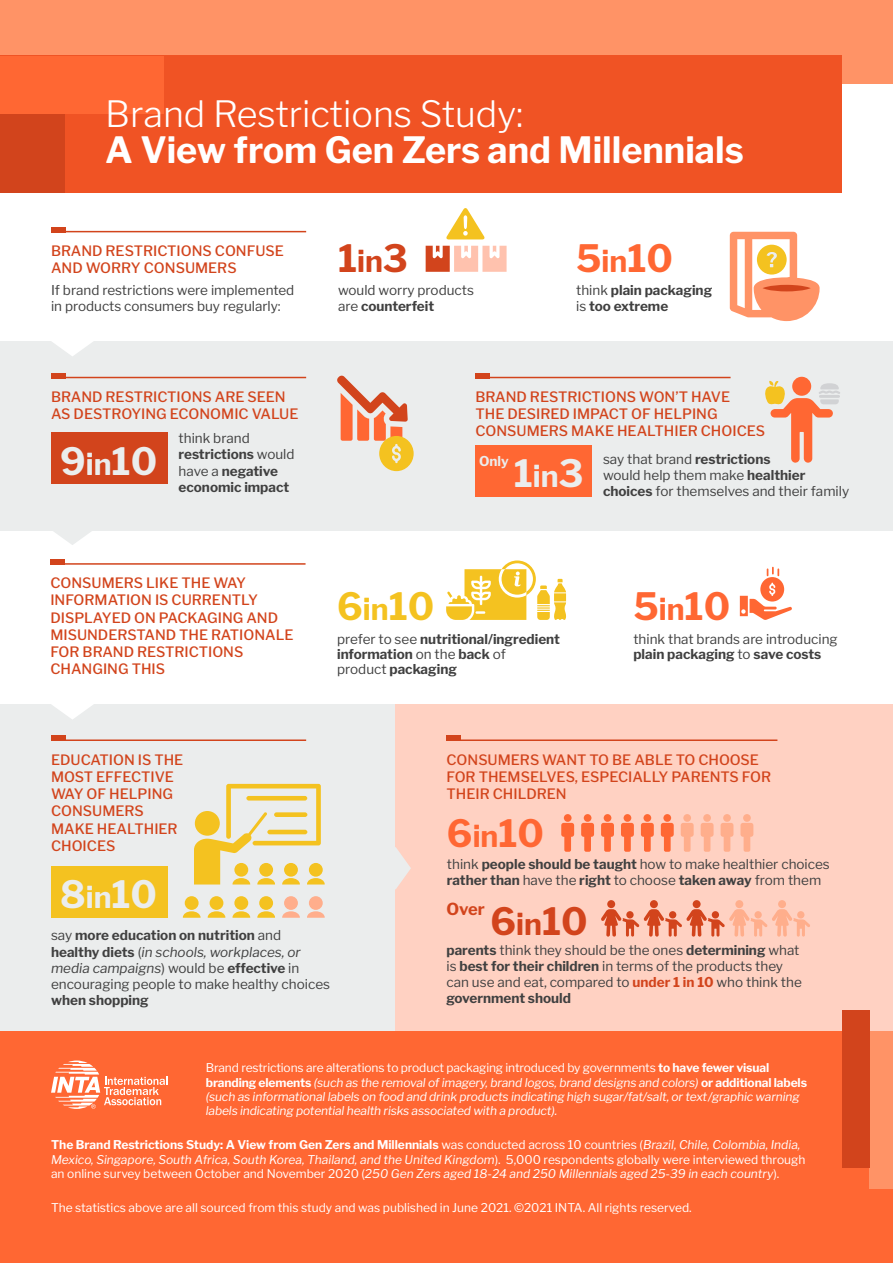
<style>
.page{position:relative;width:893px;height:1263px;background:#fff}
.page>*{position:absolute;margin:0;border:0;box-sizing:border-box;transform-origin:0 0}
.t1{font:700 37.5px "Libre Franklin";color:#ff6733}
.t2{font:700 37.5px "Libre Franklin";color:#ebeded}
.StatOrangeDark{font:700 37.5px "Libre Franklin";color:#d2441c}
.t3{font:700 37.5px "Libre Franklin";color:#f4c220}
.t4{font:700 36px/36px "Libre Franklin";color:#fff}
.t5{font:700 16.5px "Libre Franklin";color:#d2441c}
.Sections_2{font:500 14.25px/17.2px "Libre Franklin";color:#d2441c}
.t6{font:13.5px/16.2px "Libre Franklin";color:#404040}
.t7{font:700 13.5px/16.2px "Libre Franklin";color:#404040}
.t8{font:700 13.5px "Libre Franklin";color:#ebeded}
.Footnote{font:italic 12px/14.4px "Libre Franklin";letter-spacing:-.01em;color:#fff}
.Footnote-2{font:12px "Libre Franklin";color:#fff}
.s1{font-weight:300}
.s2{font-weight:400}
.s3{font-size:30px}
.s4{font-weight:700}
.s5{font-weight:400;font-style:italic}
.s6{font-weight:700;color:#d2441c}
.s7{font-style:normal}
.s8{font-weight:700;font-style:normal}
</style>
<div class="page">
<div style="left:0;top:704px;width:395px;height:328px;background:#ebeded"></div>
<div style="left:395px;top:704px;width:498px;height:328px;background:#ffd1c2"></div>
<div style="left:0;top:341px;width:893px;height:189px;background:#ebeded"></div>
<svg style="left:52px;top:341px;width:41px;height:15px"></svg>
<div style="left:50px;top:559px;width:15px;height:6px;background:#d2441c"></div>
<hr style="left:50px;top:563px;width:256px;height:2px;background:#d2441c">
<svg style="left:446px;top:560px;width:120px;height:60px"></svg>
<svg style="left:740px;top:567px;width:52px;height:53px"></svg>
<svg style="left:51px;top:530px;width:43px;height:15px"></svg>
<svg style="left:395px;top:847px;width:16px;height:43px"></svg>
<svg style="left:52px;top:704px;width:41px;height:15px"></svg>
<div style="left:51px;top:736px;width:15px;height:5px;background:#d2441c"></div>
<hr style="left:51px;top:739px;width:255px;height:2px;background:#d2441c">
<svg style="left:194px;top:784px;width:131px;height:100px"></svg>
<div style="left:259px;top:896px;width:14px;height:14px;background:#f4c220;border-radius:50%"></div>
<svg style="left:257px;top:911px;width:18px;height:7px"></svg>
<div style="left:234px;top:896px;width:14px;height:14px;background:#f4c220;border-radius:50%"></div>
<svg style="left:232px;top:911px;width:18px;height:7px"></svg>
<div style="left:210px;top:896px;width:13px;height:14px;background:#f4c220;border-radius:50%"></div>
<svg style="left:208px;top:911px;width:17px;height:7px"></svg>
<div style="left:185px;top:896px;width:14px;height:14px;background:#f4c220;border-radius:50%"></div>
<svg style="left:183px;top:911px;width:18px;height:7px"></svg>
<div style="left:309px;top:896px;width:14px;height:14px;background:#ffae8c;border-radius:50%"></div>
<svg style="left:307px;top:911px;width:18px;height:7px"></svg>
<div style="left:284px;top:896px;width:14px;height:14px;background:#ffae8c;border-radius:50%"></div>
<svg style="left:282px;top:911px;width:18px;height:7px"></svg>
<div style="left:446px;top:736px;width:15px;height:5px;background:#d2441c"></div>
<hr style="left:446px;top:739px;width:331px;height:2px;background:#d2441c">
<div style="left:607px;top:900px;width:8px;height:8px;background:#d2441c;border-radius:50%"></div>
<div style="left:650px;top:900px;width:8px;height:8px;background:#d2441c;border-radius:50%"></div>
<div style="left:735px;top:900px;width:8px;height:8px;background:#ffae8c;border-radius:50%"></div>
<div style="left:693px;top:900px;width:8px;height:8px;background:#d2441c;border-radius:50%"></div>
<svg style="left:601px;top:909px;width:209px;height:28px"></svg>
<div style="left:778px;top:900px;width:8px;height:8px;background:#ffae8c;border-radius:50%"></div>
<svg style="left:561px;top:814px;width:13px;height:38px"></svg>
<svg style="left:641px;top:814px;width:13px;height:38px"></svg>
<svg style="left:601px;top:814px;width:13px;height:38px"></svg>
<svg style="left:681px;top:814px;width:13px;height:38px"></svg>
<svg style="left:721px;top:814px;width:12px;height:38px"></svg>
<svg style="left:581px;top:814px;width:13px;height:38px"></svg>
<svg style="left:661px;top:814px;width:13px;height:38px"></svg>
<svg style="left:621px;top:814px;width:13px;height:38px"></svg>
<svg style="left:701px;top:814px;width:13px;height:38px"></svg>
<svg style="left:740px;top:814px;width:13px;height:38px"></svg>
<div style="left:475px;top:373px;width:15px;height:5px;background:#d2441c"></div>
<hr style="left:475px;top:377px;width:256px;height:1px;background:#d2441c">
<div style="left:792px;top:377px;width:19px;height:19px;background:#ff6733;border-radius:50%"></div>
<svg style="left:765px;top:381px;width:75px;height:82px"></svg>
<div style="left:51px;top:373px;width:15px;height:5px;background:#d2441c"></div>
<hr style="left:51px;top:377px;width:255px;height:1px;background:#d2441c">
<div style="left:379px;top:436px;width:35px;height:35px;background:#f4c220;border-radius:50%"></div>
<svg style="left:337px;top:376px;width:71px;height:87px"></svg>
<div style="left:51px;top:227px;width:15px;height:5px;background:#d2441c"></div>
<hr style="left:51px;top:231px;width:255px;height:1px;background:#d2441c">
<svg style="left:426px;top:246px;width:81px;height:26px"></svg>
<svg style="left:446px;top:208px;width:39px;height:31px"></svg>
<svg style="left:730px;top:232px;width:90px;height:89px"></svg>
<div style="left:0;top:0;width:893px;height:83px;background:#ff9366"></div>
<div style="left:0;top:56px;width:842px;height:137px;background:#f05324"></div>
<div style="left:0;top:113px;width:65px;height:80px;background:#d2441c"></div>
<div style="left:0;top:56px;width:164px;height:57px;background:#ff6733"></div>
<div style="left:51px;top:433px;width:117px;height:51px;background:#d2441c"></div>
<div style="left:51px;top:866px;width:117px;height:52px;background:#f4c220"></div>
<div style="left:475px;top:445px;width:117px;height:52px;background:#ff6733"></div>
<div style="left:0;top:1031px;width:893px;height:232px;background:#ff6733"></div>
<div style="left:869px;top:1031px;width:24px;height:158px;background:#ff9366"></div>
<div style="left:842px;top:1010px;width:27px;height:158px;background:#d2441c"></div>
<svg style="left:51px;top:1060px;width:117px;height:49px"></svg>
<p class="t4" style="left:105px;top:92px;width:640px"><span class="s1">Brand Restrictions Study:<br></span>A View from Gen Zers and Millennials</p>
<p class="Sections_2" style="left:51px;top:241px;width:234px">BRAND RESTRICTIONS CONFUSE<br>AND WORRY CONSUMERS</p>
<p class="t6" style="left:51px;top:281px;width:245px">If brand restrictions were implemented in products consumers buy regularly:</p>
<p class="Sections_2" style="left:51px;top:387px;width:249px">BRAND RESTRICTIONS ARE SEEN<br>AS DESTROYING ECONOMIC VALUE</p>
<p class="t7" style="left:179px;top:429px;width:118px"><span class="s2">think brand </span>restrictions <span class="s2">would have a</span> negative economic impact</p>
<p class="t2" style="left:60px;top:432px;width:99px">9<span class="s3">in</span>10</p>
<p class="Sections_2" style="left:50px;top:573px;width:245px">CONSUMERS LIKE THE WAY<br>INFORMATION IS CURRENTLY<br>DISPLAYED ON PACKAGING AND<br>MISUNDERSTAND THE RATIONALE<br>FOR BRAND RESTRICTIONS<br>CHANGING THIS</p>
<p class="StatOrangeDark" style="left:338px;top:229px;width:71px">1<span class="s3">in</span>3</p>
<p class="t6" style="left:338px;top:281px;width:137px">would worry products are <span class="s4">counterfeit</span></p>
<p class="t1" style="left:576px;top:229px;width:98px">5<span class="s3">in</span>10</p>
<p class="t7" style="left:576px;top:281px;width:138px"><span class="s2">think</span> plain packaging <span class="s2">is</span> too extreme</p>
<p class="t3" style="left:337px;top:577px;width:99px">6<span class="s3">in</span>10</p>
<p class="Sections_2" style="left:475px;top:387px;width:291px">BRAND RESTRICTIONS WON’T HAVE<br>THE DESIRED IMPACT OF HELPING<br>CONSUMERS MAKE HEALTHIER CHOICES</p>
<p class="t6" style="left:603px;top:450px;width:248px">say that brand <span class="s4">restrictions<br></span>would help them make <span class="s4">healthier choices</span> for themselves and their family</p>
<p class="t8" style="left:479px;top:451px;width:31px">Only</p>
<p class="t2" style="left:514px;top:444px;width:71px">1<span class="s3">in</span>3</p>
<p class="t1" style="left:633px;top:577px;width:98px">5<span class="s3">in</span>10</p>
<p class="t7" style="left:337px;top:631px;width:224px;line-height:15px"><span class="s2">prefer to see</span> nutritional/ingredient information <span class="s2">on the</span> back <span class="s2">of<br>product</span> packaging</p>
<p class="t6" style="left:633px;top:631px;width:206px;line-height:15px">think that brands are introducing <span class="s4">plain packaging</span> to <span class="s4">save costs</span></p>
<p class="Sections_2" style="left:51px;top:749px;width:134px">EDUCATION IS THE<br>MOST EFFECTIVE<br>WAY OF HELPING<br>CONSUMERS<br>MAKE HEALTHIER<br>CHOICES</p>
<p class="Sections_2" style="left:446px;top:749px;width:326px">CONSUMERS WANT TO BE ABLE TO CHOOSE<br>FOR THEMSELVES, ESPECIALLY PARENTS FOR<br>THEIR CHILDREN</p>
<p class="t6" style="left:447px;top:854px;width:384px">think <span class="s4">people should be taught</span> how to make healthier choices <span class="s4">rather than</span> have the <span class="s4">right</span> to choose <span class="s4">taken away</span> from them</p>
<p class="t1" style="left:447px;top:804px;width:99px">6<span class="s3">in</span>10</p>
<p class="t2" style="left:60px;top:865px;width:99px">8<span class="s3">in</span>10</p>
<p class="t5" style="left:446px;top:896px;width:40px">Over</p>
<p class="StatOrangeDark" style="left:491px;top:892px;width:99px">6<span class="s3">in</span>10</p>
<p class="t7" style="left:51px;top:926px;width:281px"><span class="s2">say</span> more education on nutrition <span class="s2">and </span>healthy diets <span class="s2">(</span><span class="s5">in schools, workplaces, or media campaigns</span><span class="s2">) would be</span> effective <span class="s2">in encouraging people to make healthy choices </span>when shopping</p>
<p class="t6" style="left:446px;top:940px;width:357px"><span class="s4">parents</span> think they should be the ones <span class="s4">determining</span> what is <span class="s4">best for their children</span> in terms of the products they can use and eat, compared to <span class="s6">under 1 in 10</span> who think the <span class="s4">government should</span></p>
<p class="Footnote" style="left:206px;top:1060px;width:603px"><span class="s7">Brand restrictions are alterations to product packaging introduced by governments</span> <span class="s8">to have fewer visual branding elements</span> (such as the removal of imagery, brand logos, brand designs and colors) <span class="s8">or additional labels </span>(such as informational labels on food and drink products indicating high sugar/fat/salt, or text/graphic warning labels indicating potential health risks associated with a product).</p>
<p class="Footnote" style="left:51px;top:1137px;width:756px"><span class="s8">The Brand Restrictions Study: A View from Gen Zers and Millennials</span> <span class="s7">was conducted across 10 countries (</span>Brazil, Chile, Colombia, India,<br>Mexico, Singapore, South Africa, South Korea, Thailand, and the United Kingdom<span class="s7">). 5,000 respondents globally were interviewed through an online survey between October and November 2020 (</span>250 Gen Zers aged 18-24 and 250 Millennials aged 25-39 in each country<span class="s7">).</span></p>
<p class="Footnote-2" style="left:51px;top:1198px;width:642px">The statistics above are all sourced from this study and was published in June 2021. ©2021 INTA. All rights reserved.</p>
</div>
